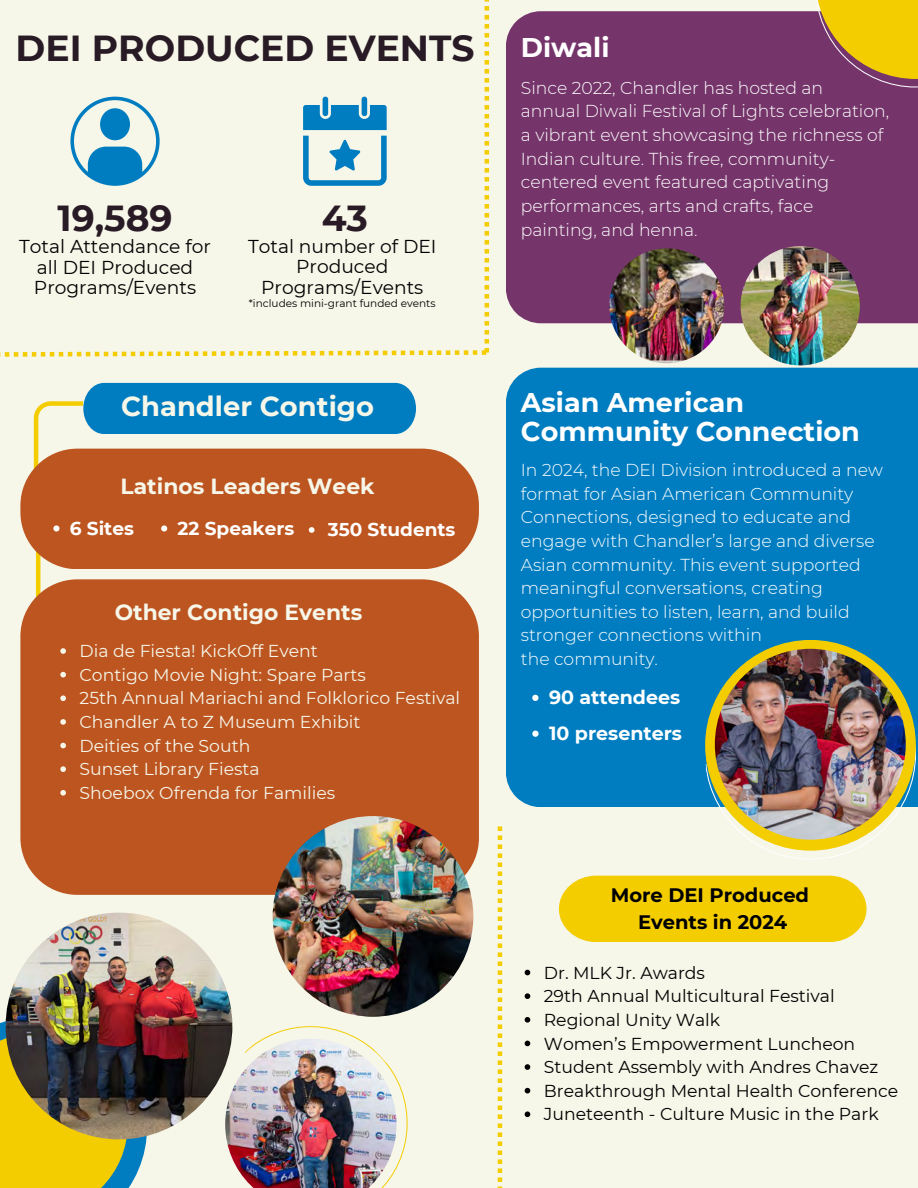
<style>
.page{position:relative;width:918px;height:1188px;background:#f6f6e9}
.page>*{position:absolute;margin:0;border:0;box-sizing:border-box;transform-origin:0 0}
.t1{font:700 36.15px "Montserrat";color:#291b25}
.t2{font:700 27.3px "Montserrat";color:#f6f6e9}
.t3{font:700 27px/29.2px "Montserrat";color:#fff}
.t4{font:700 21.9px "Montserrat";color:#f6f6e9}
.t5{font:700 19.5px/27px "Montserrat";color:#000;text-align:center}
.t6{font:700 19.05px "Montserrat";color:#fff}
.t7{font:18.6px/20.2px "Montserrat";color:#000;text-align:center}
.t8{font:700 18.6px "Montserrat";color:#fff}
.t9{font:300 17.25px/23.7px "Montserrat";color:#fff}
.t10{font:17.25px "Montserrat";color:#000}
.t11{font:17.25px "Montserrat";color:#f6f6e9}
.t12{font:10.5px "Montserrat";color:#000}
</style>
<div class="page">
<div style="left:20px;top:449px;width:459px;height:120px;background:#bd5520;border-radius:57px"></div>
<svg style="left:32px;top:383px;width:384px;height:88px"></svg>
<div style="left:20px;top:579px;width:459px;height:316px;background:#bd5520;border-radius:57px"></div>
<svg style="left:0;top:1018px;width:147px;height:170px"></svg>
<div style="left:0;top:1033px;width:128px;height:155px;background:#f3cd00"></div>
<img style="left:6px;top:913px;width:226px;height:226px;border-radius:50%">
<img style="left:225px;top:1039px;width:19px;height:139px">
<img style="left:273px;top:816px;width:200px;height:201px;border-radius:50%">
<img style="left:244px;top:986px;width:201px;height:202px">
<div style="left:506px;top:368px;width:412px;height:439px;background:#007dc0"></div>
<svg style="left:705px;top:743px;width:213px;height:117px"></svg>
<div style="left:705px;top:640px;width:211px;height:211px;background:#f3cd00;border-radius:50%"></div>
<div style="left:506px;top:11px;width:412px;height:312px;background:#75356b"></div>
<svg style="left:498px;top:826px;width:4px;height:362px"></svg>
<div style="left:559px;top:876px;width:307px;height:66px;background:#f3cd00"></div>
<svg style="left:0;top:0;width:489px;height:357px"></svg>
<img style="left:741px;top:246px;width:119px;height:119px;border-radius:50%">
<div style="left:816px;top:79px;width:102px;height:18px;background:#75356b"></div>
<svg style="left:816px;top:0;width:102px;height:79px;background:#d3a71f"></svg>
<img style="left:609px;top:248px;width:115px;height:115px;border-radius:50%">
<img style="left:715px;top:649px;width:191px;height:191px;border-radius:50%">
<svg style="left:60px;top:648px;width:6px;height:6px"></svg>
<svg style="left:60px;top:672px;width:6px;height:5px"></svg>
<svg style="left:60px;top:695px;width:6px;height:6px"></svg>
<svg style="left:60px;top:719px;width:6px;height:6px"></svg>
<svg style="left:60px;top:743px;width:6px;height:5px"></svg>
<svg style="left:60px;top:766px;width:6px;height:6px"></svg>
<svg style="left:60px;top:790px;width:6px;height:6px"></svg>
<svg style="left:34px;top:525px;width:56px;height:75px"></svg>
<svg style="left:161px;top:525px;width:6px;height:7px"></svg>
<svg style="left:309px;top:527px;width:6px;height:6px"></svg>
<svg style="left:532px;top:695px;width:6px;height:6px"></svg>
<svg style="left:532px;top:731px;width:7px;height:6px"></svg>
<svg style="left:525px;top:970px;width:5px;height:5px"></svg>
<svg style="left:525px;top:993px;width:5px;height:6px"></svg>
<svg style="left:525px;top:1017px;width:5px;height:6px"></svg>
<svg style="left:525px;top:1041px;width:5px;height:5px"></svg>
<svg style="left:525px;top:1064px;width:5px;height:6px"></svg>
<svg style="left:525px;top:1088px;width:5px;height:5px"></svg>
<svg style="left:525px;top:1111px;width:5px;height:6px"></svg>
<p class="t1" style="left:16px;top:26px;width:460px">DEI PRODUCED EVENTS</p>
<p class="t1" style="left:58px;top:196px;width:117px">19,589</p>
<p class="t1" style="left:322px;top:196px;width:48px">43</p>
<p class="t7" style="left:248px;top:237px;width:190px">Total number of DEI<br>Produced<br>Programs/Events</p>
<p class="t12" style="left:249px;top:297px;width:188px">*includes mini-grant funded events</p>
<h2 class="t7" style="left:19px;top:237px;width:193px">Total Attendance for all DEI Produced<br>Programs/Events</h2>
<p class="t2" style="left:121px;top:390px;width:254px">Chandler Contigo</p>
<p class="t4" style="left:121px;top:473px;width:255px">Latinos Leaders Week</p>
<p class="t8" style="left:70px;top:517px;width:66px">6 Sites</p>
<p class="t8" style="left:178px;top:517px;width:118px">22 Speakers</p>
<p class="t8" style="left:328px;top:518px;width:129px">350 Students</p>
<p class="t4" style="left:115px;top:599px;width:249px">Other Contigo Events</p>
<p class="t11" style="left:80px;top:641px;width:240px">Dia de Fiesta! KickOff Event</p>
<p class="t11" style="left:80px;top:664px;width:288px">Contigo Movie Night: Spare Parts</p>
<p class="t11" style="left:80px;top:688px;width:382px">25th Annual Mariachi and Folklorico Festival</p>
<h3 class="t11" style="left:80px;top:711px;width:282px">Chandler A to Z Museum Exhibit</h3>
<p class="t11" style="left:80px;top:735px;width:172px">Deities of the South</p>
<p class="t11" style="left:80px;top:759px;width:182px">Sunset Library Fiesta</p>
<p class="t11" style="left:80px;top:782px;width:257px">Shoebox Ofrenda for Families</p>
<p class="t3" style="left:521px;top:33px;width:90px">Diwali</p>
<h5 class="t9" style="left:521px;top:76px;width:304px">Since 2022, Chandler has hosted an</h5>
<p class="t9" style="left:521px;top:99px;width:370px">annual Diwali Festival of Lights celebration, a vibrant event showcasing the richness of Indian culture. This free, community&shy;centered event featured captivating performances, arts and crafts, face painting, and henna.</p>
<p class="t3" style="left:521px;top:388px;width:340px">Asian American<br>Community Connection</p>
<p class="t9" style="left:521px;top:458px;width:364px">In 2024, the DEI Division introduced a new format for Asian American Community Connections, designed to educate and engage with Chandler’s large and diverse Asian community. This event supported meaningful conversations, creating opportunities to listen, learn, and build stronger connections within</p>
<h3 class="t9" style="left:521px;top:647px;width:139px">the community.</h3>
<p class="t6" style="left:549px;top:686px;width:133px">90 attendees</p>
<p class="t6" style="left:549px;top:721px;width:134px">10 presenters</p>
<h1 class="t5" style="left:611px;top:881px;width:200px">More DEI Produced<br>Events in 2024</h1>
<p class="t10" style="left:544px;top:962px;width:163px">Dr. MLK Jr. Awards</p>
<p class="t10" style="left:544px;top:986px;width:292px">29th Annual Multicultural Festival</p>
<h2 class="t10" style="left:544px;top:1009px;width:178px">Regional Unity Walk</h2>
<p class="t10" style="left:544px;top:1033px;width:313px">Women’s Empowerment Luncheon</p>
<p class="t10" style="left:544px;top:1057px;width:336px">Student Assembly with Andres Chavez</p>
<p class="t10" style="left:544px;top:1080px;width:356px">Breakthrough Mental Health Conference</p>
<p class="t10" style="left:544px;top:1104px;width:336px">Juneteenth - Culture Music in the Park</p>
</div>
